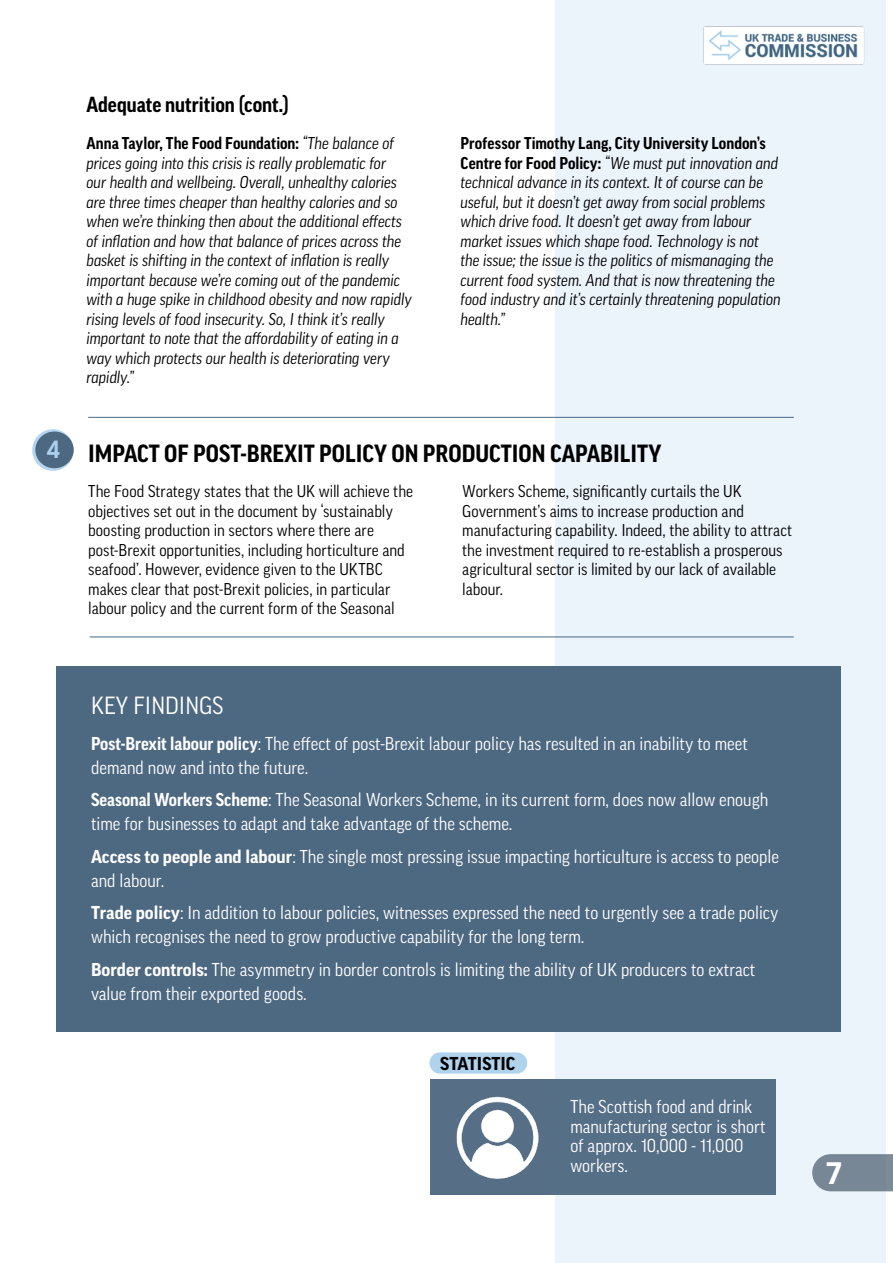
<style>
.page{position:relative;width:893px;height:1263px;background:#fff}
.page>*{position:absolute;margin:0;border:0;box-sizing:border-box;transform-origin:0 0}
.t1{font:700 30px "Good Pro";color:#fff}
.t2{font:700 24px "Good Pro Narr";color:#000}
.t3{font:24px "Good Pro Narr";color:#fff}
.t4{font:700 24px "Good Pro";color:#abd0ed}
.t5{font:700 21px "Good Pro Narr";color:#000}
.t6{font:18px/24px "Good Pro Narr";color:#fff}
.t7{font:700 18px "Good Pro";color:#000}
.t8{font:italic 16.5px/19.5px "Good Pro Narr";letter-spacing:-.005em;color:#000}
.t9{font:16.5px/19.5px "Good Pro Narr";color:#000}
.s1{font-weight:700;font-style:normal}
.s2{font-weight:700}
.s3{font-family:"Good Pro";font-weight:700}
</style>
<div class="page">
<div style="left:555px;top:0;width:330px;height:1263px;background:#ebf3fb"></div>
<img style="left:703px;top:26px;width:161px;height:39px">
<svg style="left:812px;top:1154px;width:81px;height:37px;background:#7e8d9b"></svg>
<svg style="left:32px;top:429px;width:42px;height:42px"></svg>
<div style="left:35px;top:431px;width:39px;height:37px;background:#4d6881;border-radius:50%"></div>
<hr style="left:88px;top:417px;width:706px;height:1px;background:#466784">
<hr style="left:90px;top:636px;width:704px;height:1px;background:#466784">
<div style="left:56px;top:666px;width:784px;height:366px;background:#4d6881"></div>
<div style="left:431px;top:1079px;width:345px;height:115px;background:#556f87"></div>
<img style="left:456px;top:1096px;width:83px;height:83px">
<div style="left:429px;top:1052px;width:98px;height:22px;background:#abd0ed;border-radius:11px"></div>
<h2 class="t4" style="left:47px;top:436px;width:15px">4</h2>
<p class="t5" style="left:86px;top:92px;width:204px">Adequate nutrition (cont.)</p>
<p class="t8" style="left:86px;top:134px;width:327px"><span class="s1">Anna Taylor, The Food Foundation:</span> “The balance of prices going into this crisis is really problematic for<br>our health and wellbeing. Overall, unhealthy calories are three times cheaper than healthy calories and so when we’re thinking then about the additional effects of inflation and how that balance of prices across the basket is shifting in the context of inflation is really important because we’re coming out of the pandemic with a huge spike in childhood obesity and now rapidly rising levels of food insecurity. So, I think it’s really important to note that the affordability of eating in a way which protects our health is deteriorating very rapidly.”</p>
<p class="t8" style="left:460px;top:134px;width:322px"><span class="s1">Professor Timothy Lang, City University London’s Centre for Food Policy:</span> “We must put innovation and technical advance in its context. It of course can be useful, but it doesn’t get away from social problems which drive food. It doesn’t get away from labour market issues which shape food. Technology is not the issue; the issue is the politics of mismanaging the current food system. And that is now threatening the food industry and it’s certainly threatening population health.”</p>
<h2 class="t2" style="left:88px;top:440px;width:575px">IMPACT OF POST-BREXIT POLICY ON PRODUCTION CAPABILITY</h2>
<p class="t9" style="left:88px;top:481px;width:326px">The Food Strategy states that the UK will achieve the objectives set out in the document by ‘sustainably boosting production in sectors where there are post-Brexit opportunities, including horticulture and seafood’. However, evidence given to the UKTBC makes clear that post-Brexit policies, in particular labour policy and the current form of the Seasonal</p>
<p class="t9" style="left:462px;top:482px;width:332px">Workers Scheme, significantly curtails the UK Government’s aims to increase production and manufacturing capability. Indeed, the ability to attract the investment required to re-establish a prosperous agricultural sector is limited by our lack of available labour.</p>
<h2 class="t3" style="left:91px;top:692px;width:134px">KEY FINDINGS</h2>
<p class="t6" style="left:91px;top:731px;width:658px"><span class="s2">Post-Brexit labour policy</span>: The effect of post-Brexit labour policy has resulted in an inability to meet demand now and into the future.</p>
<p class="t6" style="left:91px;top:788px;width:679px"><span class="s2">Seasonal Workers Scheme</span>: The Seasonal Workers Scheme, in its current form, does now allow enough time for businesses to adapt and take advantage of the scheme.</p>
<p class="t6" style="left:91px;top:844px;width:689px"><span class="s3">Access to people and labour</span>: The single most pressing issue impacting horticulture is access to people and labour.</p>
<p class="t6" style="left:91px;top:901px;width:689px"><span class="s3">Trade policy</span>: In addition to labour policies, witnesses expressed the need to urgently see a trade policy which recognises the need to grow productive capability for the long term.</p>
<p class="t6" style="left:91px;top:957px;width:666px"><span class="s3">Border controls:</span> The asymmetry in border controls is limiting the ability of UK producers to extract value from their exported goods.</p>
<p class="t7" style="left:440px;top:1054px;width:77px">STATISTIC</p>
<p class="t6" style="left:570px;top:1097px;width:197px;line-height:19.5px">The Scottish food and drink manufacturing sector is short of approx. 10,000 - 11,000 workers.</p>
<h1 class="t1" style="left:827px;top:1156px;width:16px">7</h1>
</div>
